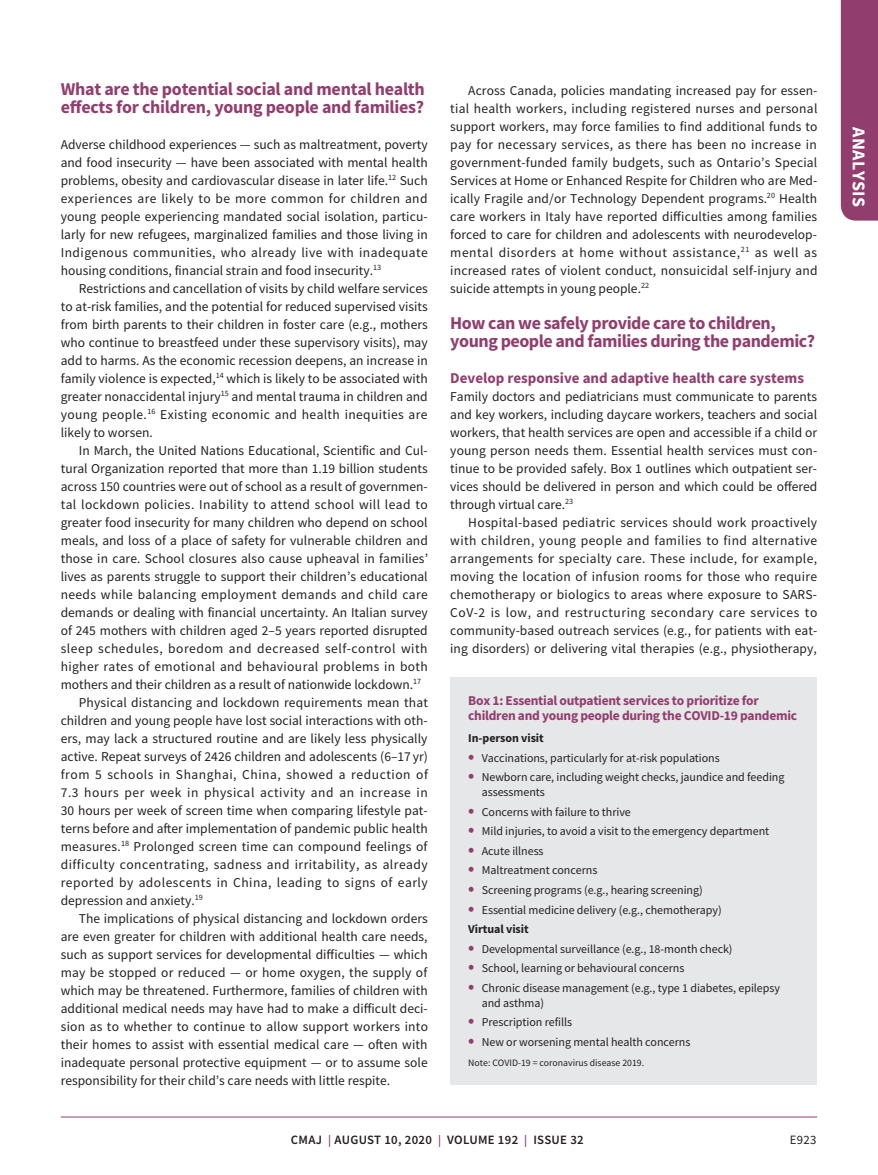
<style>
.page{position:relative;width:878px;height:1175px;background:#fff}
.page>*{position:absolute;margin:0;border:0;box-sizing:border-box;transform-origin:0 0}
.t1{font:700 18px/18px "Source Sans Pro";letter-spacing:-.015em;color:#913e6e}
.t2{font:700 18px "Source Sans Pro";letter-spacing:.025em;color:#fff}
.t3{font:700 15px "Source Sans Pro";color:#913e6e}
.t4{font:13.5px/18px "Source Sans Pro";color:#231f20;text-align:justify}
.t5{font:13.5px "Source Sans Pro";letter-spacing:.04em;color:#231f20}
.t6{font:13.5px "Source Sans Pro";letter-spacing:.035em;color:#231f20}
.t7{font:13.5px "Source Sans Pro";letter-spacing:.025em;color:#231f20}
.t8{font:700 13.5px/15px "Source Sans Pro";letter-spacing:-.02em;color:#913e6e}
.t9{font:13.5px "Source Sans Pro";letter-spacing:.03em;color:#231f20}
.t10{font:13.5px "Source Sans Pro";letter-spacing:.02em;color:#231f20}
.t11{font:600 12.75px "Source Sans Pro";letter-spacing:.025em;color:#231f20}
.t12{font:12.75px "Source Sans Pro";color:#231f20}
.t13{font:12px/15px "Source Sans Pro";letter-spacing:-.005em;color:#231f20}
.t14{font:700 12px "Source Sans Pro";letter-spacing:-.005em;color:#231f20}
.t15{font:9.75px "Source Sans Pro";color:#231f20}
.s1{font-weight:700;font-size:18px;color:#913e6e}
.s2{font-weight:700}
.s3{font-size:12px;color:#913e6e}
</style>
<div class="page">
<div style="left:840px;top:0;width:38px;height:220px;background:#913e6e"></div>
<hr style="left:61px;top:1116px;width:756px;height:1px;background:#913e6e">
<div style="left:450px;top:676px;width:367px;height:408px;background:#e6e7e9"></div>
<h1 class="t1" style="left:61px;top:79px;width:365px">What are the potential social and mental health effects for children, young people and families?</h1>
<p class="t4" style="left:61px;top:135px;width:369px">Adverse childhood experiences — such as maltreatment, poverty and food insecurity — have been associated with mental health problems, obesity and cardiovascular disease in later life.<sup>12</sup> Such experiences are likely to be more common for children and young people experiencing mandated social isolation, particu&shy;larly for new refugees, marginalized families and those living in Indigenous communities, who already live with inadequate housing conditions, financial strain and food insecurity.<sup>13</sup></p>
<p class="t4" style="left:61px;top:279px;width:368px;text-indent:18px">Restrictions and cancellation of visits by child welfare services to at-risk families, and the potential for reduced supervised visits from birth parents to their children in foster care (e.g., mothers who continue to breastfeed under these supervisory visits), may add to harms. As the economic recession deepens, an increase in family violence is expected,<sup>14</sup> which is likely to be associated with greater nonaccidental injury<sup>15</sup> and mental trauma in children and young people.<sup>16</sup> Existing economic and health inequities are likely to worsen.</p>
<p class="t4" style="left:79px;top:441px;width:350px">In March, the United Nations Educational, Scientific and Cul-</p>
<p class="t4" style="left:61px;top:459px;width:368px">tural Organization reported that more than 1.19 billion students</p>
<p class="t4" style="left:61px;top:477px;width:368px">across 150 countries were out of school as a result of governmen-</p>
<p class="t9" style="left:61px;top:495px;width:368px">tal lockdown policies. Inability to attend school will lead to</p>
<p class="t4" style="left:61px;top:513px;width:368px">greater food insecurity for many children who depend on school</p>
<p class="t4" style="left:61px;top:531px;width:368px">meals, and loss of a place of safety for vulnerable children and</p>
<p class="t4" style="left:61px;top:549px;width:369px">those in care. School closures also cause upheaval in families’</p>
<p class="t4" style="left:61px;top:567px;width:368px">lives as parents struggle to support their children’s educational</p>
<p class="t7" style="left:61px;top:585px;width:368px">needs while balancing employment demands and child care</p>
<p class="t4" style="left:61px;top:603px;width:368px">demands or dealing with financial uncertainty. An Italian survey</p>
<p class="t4" style="left:61px;top:621px;width:368px">of 245 mothers with children aged 2–5 years reported disrupted</p>
<p class="t5" style="left:61px;top:639px;width:368px">sleep schedules, boredom and decreased self-control with</p>
<p class="t7" style="left:61px;top:657px;width:368px">higher rates of emotional and behavioural problems in both</p>
<p class="t4" style="left:61px;top:675px;width:362px">mothers and their children as a result of nationwide lockdown.<sup>17</sup></p>
<p class="t4" style="left:79px;top:693px;width:350px">Physical distancing and lockdown requirements mean that</p>
<p class="t4" style="left:61px;top:711px;width:368px">children and young people have lost social interactions with oth-</p>
<p class="t4" style="left:61px;top:729px;width:368px">ers, may lack a structured routine and are likely less physically</p>
<p class="t4" style="left:61px;top:747px;width:368px">active. Repeat surveys of 2426 children and adolescents (6–17 yr)</p>
<p class="t5" style="left:61px;top:765px;width:368px">from 5 schools in Shanghai, China, showed a reduction of</p>
<p class="t5" style="left:61px;top:783px;width:368px">7.3 hours per week in physical activity and an increase in</p>
<p class="t4" style="left:61px;top:801px;width:368px">30 hours per week of screen time when comparing lifestyle pat-</p>
<p class="t4" style="left:61px;top:819px;width:368px">terns before and after implementation of pandemic public health</p>
<p class="t4" style="left:61px;top:837px;width:368px">measures.<sup>18</sup> Prolonged screen time can compound feelings of</p>
<p class="t6" style="left:61px;top:855px;width:368px">difficulty concentrating, sadness and irritability, as already</p>
<p class="t6" style="left:61px;top:873px;width:368px">reported by adolescents in China, leading to signs of early</p>
<p class="t4" style="left:61px;top:891px;width:143px">depression and anxiety.<sup>19</sup></p>
<p class="t4" style="left:79px;top:909px;width:350px">The implications of physical distancing and lockdown orders</p>
<p class="t4" style="left:61px;top:927px;width:368px">are even greater for children with additional health care needs,</p>
<p class="t4" style="left:61px;top:945px;width:368px">such as support services for developmental difficulties — which</p>
<p class="t4" style="left:61px;top:963px;width:368px">may be stopped or reduced — or home oxygen, the supply of</p>
<p class="t4" style="left:61px;top:981px;width:368px">which may be threatened. Furthermore, families of children with</p>
<p class="t4" style="left:61px;top:999px;width:368px">additional medical needs may have had to make a difficult deci-</p>
<p class="t10" style="left:61px;top:1017px;width:369px">sion as to whether to continue to allow support workers into</p>
<p class="t4" style="left:61px;top:1035px;width:368px">their homes to assist with essential medical care — often with</p>
<p class="t4" style="left:61px;top:1053px;width:368px">inadequate personal protective equipment — or to assume sole</p>
<p class="t4" style="left:61px;top:1071px;width:331px">responsibility for their child’s care needs with little respite.</p>
<p class="t4" style="left:450px;top:81px;width:369px;text-indent:18px">Across Canada, policies mandating increased pay for essen&shy;tial health workers, including registered nurses and personal support workers, may force families to find additional funds to pay for necessary services, as there has been no increase in government-funded family budgets, such as Ontario’s Special Services at Home or Enhanced Respite for Children who are Med&shy;ically Fragile and/or Technology Dependent programs.<sup>20</sup> Health care workers in Italy have reported difficulties among families forced to care for children and adolescents with neurodevelop&shy;mental disorders at home without assistance,<sup>21</sup> as well as increased rates of violent conduct, nonsuicidal self-injury and suicide attempts in young people.<sup>22</sup></p>
<h1 class="t1" style="left:450px;top:313px;width:366px">How can we safely provide care to children, young people and families during the pandemic?</h1>
<p class="t3" style="left:450px;top:367px;width:355px">Develop responsive and adaptive health care systems</p>
<p class="t4" style="left:450px;top:387px;width:368px">Family doctors and pediatricians must communicate to parents and key workers, including daycare workers, teachers and social workers, that health services are open and accessible if a child or young person needs them. Essential health services must con&shy;tinue to be provided safely. Box 1 outlines which outpatient ser&shy;vices should be delivered in person and which could be offered through virtual care.<sup>23</sup></p>
<p class="t4" style="left:450px;top:513px;width:368px;text-indent:18px">Hospital-based pediatric services should work proactively with children, young people and families to find alternative arrangements for specialty care. These include, for example, moving the location of infusion rooms for those who require chemotherapy or biologics to areas where exposure to SARS-CoV-2 is low, and restructuring secondary care services to community-based outreach services (e.g., for patients with eat&shy;ing disorders) or delivering vital therapies (e.g., physiotherapy,</p>
<p class="t8" style="left:468px;top:692px;width:330px">Box 1: Essential outpatient services to prioritize for children and young people during the COVID-19 pandemic</p>
<p class="t14" style="left:468px;top:730px;width:77px">In-person visit</p>
<p class="t13" style="left:468px;top:750px;width:253px"><span class="s1">•</span> Vaccinations, particularly for at-risk populations</p>
<p class="t13" style="left:482px;top:770px;width:304px;text-indent:-14px"><span class="s1">•</span> Newborn care, including weight checks, jaundice and feeding assessments</p>
<p class="t13" style="left:468px;top:804px;width:164px"><span class="s1">•</span> Concerns with failure to thrive</p>
<p class="t13" style="left:468px;top:824px;width:302px"><span class="s1">•</span> Mild injuries, to avoid a visit to the emergency department</p>
<p class="t13" style="left:468px;top:843px;width:77px"><span class="s1">•</span> Acute illness</p>
<p class="t13" style="left:468px;top:863px;width:131px"><span class="s1">•</span> Maltreatment concerns</p>
<p class="t13" style="left:468px;top:882px;width:236px"><span class="s1">•</span> Screening programs (e.g., hearing screening)</p>
<p class="t13" style="left:468px;top:899px;width:255px;line-height:19.5px"><span class="s1">•</span> Essential medicine delivery (e.g., chemotherapy)<br><span class="s2">Virtual visit</span></p>
<p class="t13" style="left:468px;top:941px;width:266px"><span class="s1">•</span> Developmental surveillance (e.g., 18-month check)</p>
<p class="t13" style="left:468px;top:960px;width:217px"><span class="s1">•</span> School, learning or behavioural concerns</p>
<p class="t13" style="left:482px;top:980px;width:300px;text-indent:-14px"><span class="s1">•</span> Chronic disease management (e.g., type 1 diabetes, epilepsy and asthma)</p>
<p class="t13" style="left:468px;top:1014px;width:105px"><span class="s1">•</span> Prescription refills</p>
<p class="t13" style="left:468px;top:1034px;width:224px"><span class="s1">•</span> New or worsening mental health concerns</p>
<p class="t15" style="left:468px;top:1056px;width:177px">Note: COVID-19 = coronavirus disease 2019.</p>
<p class="t11" style="left:291px;top:1131px;width:294px">CMAJ <span class="s3">|</span> AUGUST 10, 2020 <span class="s3">|</span> VOLUME 192 <span class="s3">|</span> ISSUE 32</p>
<p class="t12" style="left:789px;top:1132px;width:28px">E923</p>
<h1 class="t2" style="left:871px;top:127px;width:81px;rotate:90deg">ANALYSIS</h1>
</div>
